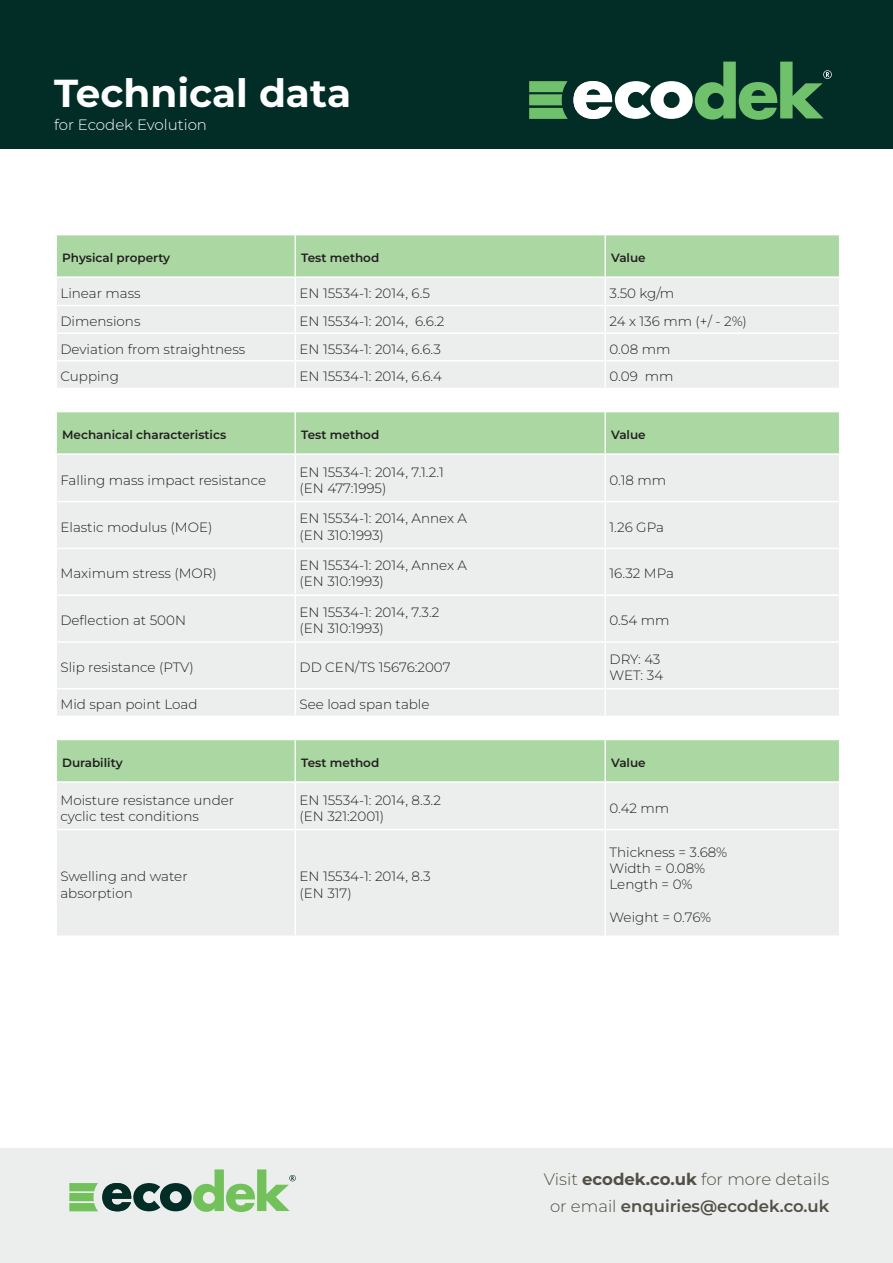
<style>
.page{position:relative;width:893px;height:1263px;background:#fff}
.page>*{position:absolute;margin:0;border:0;box-sizing:border-box;transform-origin:0 0}
.t1{font:700 39px "Montserrat";color:#fff}
.t2{font:300 16.5px/27px "Montserrat";color:#514f46;text-align:center}
.t3{font:300 15px "Montserrat";color:#fff}
.t4{font:300 13.5px/16.2px "Montserrat";color:#231f20}
.t5{font:600 12px "Montserrat";color:#231f20}
.s1{font-weight:700}
.s2{font-weight:600}
</style>
<div class="page">
<div style="left:0;top:0;width:893px;height:149px;background:#022c26"></div>
<svg style="left:529px;top:62px;width:303px;height:58px"></svg>
<div style="left:0;top:1148px;width:893px;height:115px;background:#ebeeec"></div>
<svg style="left:69px;top:1169px;width:227px;height:43px"></svg>
<svg style="left:56px;top:235px;width:784px;height:153px;background:#dae8d9"></svg>
<div style="left:57px;top:412px;width:782px;height:41px;background:#abd7a3"></div>
<div style="left:57px;top:455px;width:782px;height:261px;background:#ebeeec"></div>
<hr style="left:295px;top:412px;width:1px;height:41px;background:#fff">
<hr style="left:604px;top:412px;width:2px;height:41px;background:#fff">
<hr style="left:295px;top:455px;width:1px;height:46px;background:#fff">
<hr style="left:604px;top:455px;width:2px;height:46px;background:#fff">
<hr style="left:295px;top:502px;width:1px;height:46px;background:#fff">
<hr style="left:604px;top:502px;width:2px;height:46px;background:#fff">
<hr style="left:295px;top:549px;width:1px;height:45px;background:#fff">
<hr style="left:604px;top:549px;width:2px;height:45px;background:#fff">
<hr style="left:55px;top:501px;width:240px;height:1px;background:#fff">
<hr style="left:295px;top:501px;width:310px;height:1px;background:#fff">
<hr style="left:605px;top:501px;width:235px;height:1px;background:#fff">
<hr style="left:55px;top:548px;width:240px;height:1px;background:#fff">
<hr style="left:295px;top:548px;width:310px;height:1px;background:#fff">
<hr style="left:605px;top:548px;width:235px;height:1px;background:#fff">
<hr style="left:295px;top:688px;width:310px;height:1px;background:#fff">
<hr style="left:604px;top:689px;width:2px;height:27px;background:#fff">
<hr style="left:55px;top:594px;width:240px;height:2px;background:#fff">
<hr style="left:295px;top:594px;width:310px;height:2px;background:#fff">
<hr style="left:295px;top:596px;width:1px;height:45px;background:#fff">
<hr style="left:605px;top:594px;width:235px;height:2px;background:#fff">
<hr style="left:604px;top:596px;width:2px;height:45px;background:#fff">
<hr style="left:55px;top:688px;width:240px;height:1px;background:#fff">
<svg style="left:295px;top:689px;width:1px;height:27px"></svg>
<hr style="left:55px;top:641px;width:240px;height:2px;background:#fff">
<hr style="left:295px;top:641px;width:310px;height:2px;background:#fff">
<hr style="left:295px;top:643px;width:1px;height:45px;background:#fff">
<hr style="left:605px;top:641px;width:235px;height:2px;background:#fff">
<hr style="left:604px;top:643px;width:2px;height:45px;background:#fff">
<hr style="left:605px;top:688px;width:235px;height:1px;background:#fff">
<div style="left:57px;top:740px;width:782px;height:41px;background:#abd7a3"></div>
<div style="left:57px;top:783px;width:782px;height:152px;background:#ebeeec"></div>
<hr style="left:295px;top:740px;width:1px;height:41px;background:#fff">
<hr style="left:604px;top:740px;width:2px;height:41px;background:#fff">
<hr style="left:295px;top:783px;width:1px;height:46px;background:#fff">
<hr style="left:604px;top:783px;width:2px;height:46px;background:#fff">
<hr style="left:295px;top:830px;width:1px;height:105px;background:#fff">
<hr style="left:604px;top:830px;width:2px;height:105px;background:#fff">
<hr style="left:55px;top:829px;width:240px;height:1px;background:#fff">
<hr style="left:295px;top:829px;width:310px;height:1px;background:#fff">
<hr style="left:605px;top:829px;width:235px;height:1px;background:#fff">
<h1 class="t1" style="left:54px;top:67px;width:299px">Technical data</h1>
<p class="t3" style="left:54px;top:115px;width:155px">for Ecodek Evolution</p>
<p class="t5" style="left:62px;top:249px;width:110px">Physical property</p>
<p class="t5" style="left:301px;top:249px;width:80px">Test method</p>
<p class="t5" style="left:611px;top:249px;width:36px">Value</p>
<p class="t4" style="left:60px;top:285px;width:82px">Linear mass</p>
<p class="t4" style="left:300px;top:285px;width:132px">EN 15534-1: 2014, 6.5</p>
<p class="t4" style="left:609px;top:285px;width:66px">3.50 kg/m</p>
<p class="t4" style="left:60px;top:313px;width:82px">Dimensions</p>
<p class="t4" style="left:300px;top:313px;width:147px">EN 15534-1: 2014, 6.6.2</p>
<p class="t4" style="left:609px;top:313px;width:139px">24 x 136 mm (+/ - 2%)</p>
<p class="t4" style="left:60px;top:340px;width:186px">Deviation from straightness</p>
<p class="t4" style="left:300px;top:340px;width:143px">EN 15534-1: 2014, 6.6.3</p>
<p class="t4" style="left:609px;top:340px;width:62px">0.08 mm</p>
<p class="t4" style="left:60px;top:368px;width:60px">Cupping</p>
<p class="t4" style="left:300px;top:368px;width:144px">EN 15534-1: 2014, 6.6.4</p>
<p class="t4" style="left:609px;top:368px;width:65px">0.09 mm</p>
<p class="t5" style="left:62px;top:426px;width:166px">Mechanical characteristics</p>
<p class="t5" style="left:301px;top:426px;width:80px">Test method</p>
<p class="t5" style="left:611px;top:426px;width:36px">Value</p>
<p class="t4" style="left:60px;top:471px;width:207px">Falling mass impact resistance</p>
<p class="t4" style="left:300px;top:463px;width:146px">EN 15534-1: 2014, 7.1.2.1 (EN 477:1995)</p>
<p class="t4" style="left:609px;top:471px;width:58px">0.18 mm</p>
<p class="t4" style="left:60px;top:518px;width:154px">Elastic modulus (MOE)</p>
<p class="t4" style="left:300px;top:510px;width:169px">EN 15534-1: 2014, Annex A (EN 310:1993)</p>
<p class="t4" style="left:609px;top:518px;width:56px">1.26 GPa</p>
<p class="t4" style="left:60px;top:565px;width:158px">Maximum stress (MOR)</p>
<p class="t4" style="left:300px;top:557px;width:169px">EN 15534-1: 2014, Annex A (EN 310:1993)</p>
<p class="t4" style="left:609px;top:565px;width:66px">16.32 MPa</p>
<p class="t4" style="left:60px;top:612px;width:127px">Deflection at 500N</p>
<p class="t4" style="left:300px;top:604px;width:141px">EN 15534-1: 2014, 7.3.2 (EN 310:1993)</p>
<p class="t4" style="left:609px;top:612px;width:61px">0.54 mm</p>
<p class="t4" style="left:60px;top:659px;width:135px">Slip resistance (PTV)</p>
<p class="t4" style="left:300px;top:659px;width:153px">DD CEN/TS 15676:2007</p>
<p class="t4" style="left:609px;top:650px;width:55px">DRY: 43<br>WET: 34</p>
<p class="t4" style="left:60px;top:696px;width:139px">Mid span point Load</p>
<p class="t4" style="left:300px;top:696px;width:132px">See load span table</p>
<p class="t5" style="left:62px;top:754px;width:62px">Durability</p>
<p class="t5" style="left:301px;top:754px;width:80px">Test method</p>
<p class="t5" style="left:611px;top:754px;width:36px">Value</p>
<p class="t4" style="left:60px;top:791px;width:175px">Moisture resistance under cyclic test conditions</p>
<p class="t4" style="left:300px;top:791px;width:143px">EN 15534-1: 2014, 8.3.2 (EN 321:2001)</p>
<p class="t4" style="left:609px;top:799px;width:61px">0.42 mm</p>
<p class="t4" style="left:60px;top:868px;width:129px">Swelling and water absorption</p>
<p class="t4" style="left:300px;top:868px;width:133px">EN 15534-1: 2014, 8.3 (EN 317)</p>
<p class="t4" style="left:609px;top:844px;width:119px">Thickness = 3.68%<br>Width = 0.08%<br>Length = 0%</p>
<p class="t4" style="left:609px;top:908px;width:103px">Weight = 0.76%</p>
<p class="t2" style="left:544px;top:1166px;width:287px">Visit <span class="s1">ecodek.co.uk</span> for more details or email <span class="s2">enquiries@ecodek.co.uk</span></p>
</div>
